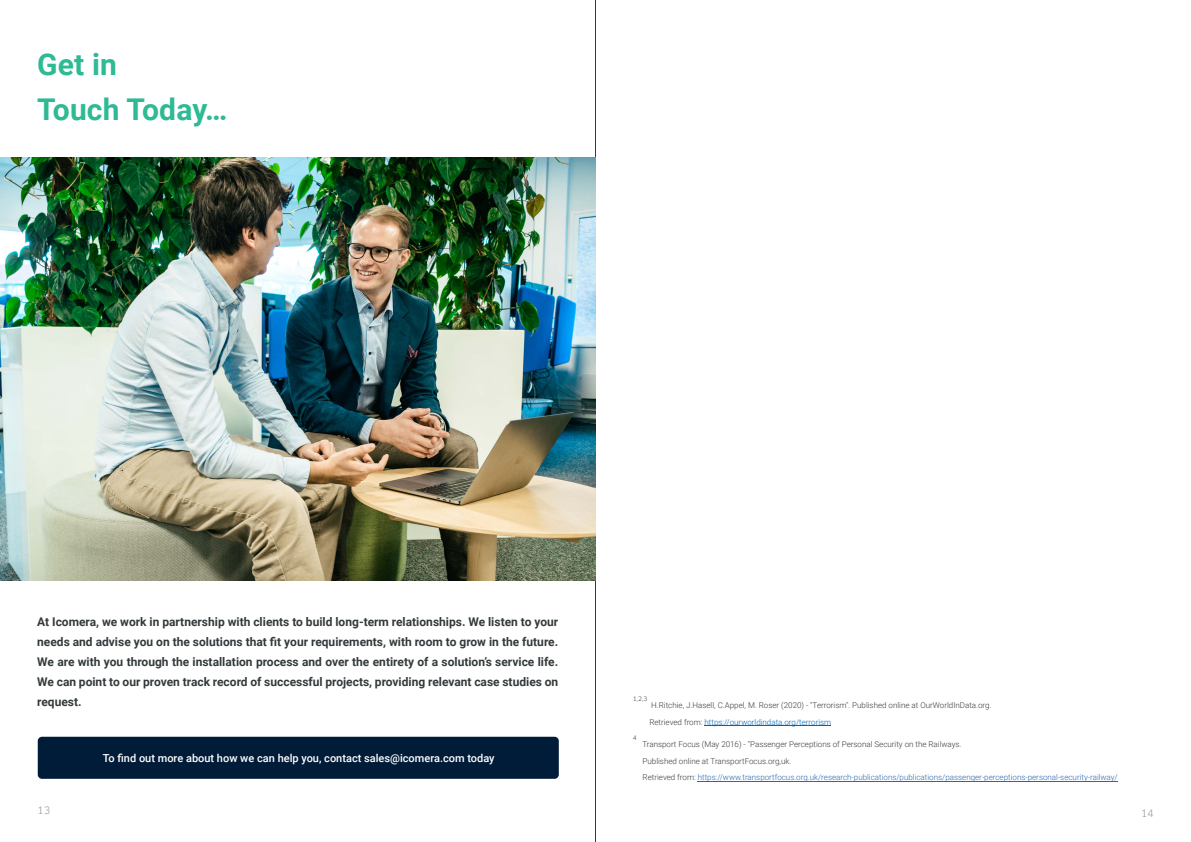
<style>
.page{position:relative;width:1191px;height:842px;background:#fff}
.page>*{position:absolute;margin:0;border:0;box-sizing:border-box;transform-origin:0 0}
.t1{font:700 30px/45px "Roboto";letter-spacing:.005em;color:#2dba95}
.t2{font:700 12px/20px "Roboto";color:#343a3c;text-align:justify}
.t3{font:500 11px "Roboto";color:#fff}
.t4{font:10px "Clan OT";color:#939598}
.t5{font:300 8px/16.6px "Roboto";color:#363a3b}
.t6{font:6px "Clan OT";color:#363a3b}
.s1{color:#0166b3}
.s2{color:#2965b1}
</style>
<div class="page">
<hr style="left:704px;top:725px;width:127px;height:1px;background:#0166b3">
<hr style="left:698px;top:781px;width:419px;height:1px;background:#2965b1">
<hr style="left:595px;top:0;width:1px;height:842px;background:#363a3b">
<div style="left:38px;top:737px;width:521px;height:42px;background:#001c38;border-radius:4px"></div>
<img style="left:0;top:158px;width:595px;height:422px">
<h1 class="t1" style="left:37px;top:45px;width:192px">Get in<br>Touch Today…</h1>
<p class="t2" style="left:37px;top:613px;width:522px">At Icomera, we work in partnership with clients to build long-term relationships. We listen to your needs and advise you on the solutions that fit your requirements, with room to grow in the future.<br>We are with you through the installation process and over the entirety of a solution’s service life.<br>We can point to our proven track record of successful projects, providing relevant case studies on request.</p>
<p class="t4" style="left:37px;top:806px;width:15px">13</p>
<h3 class="t3" style="left:103px;top:754px;width:393px">To find out more about how we can help you, contact sales@icomera.com today</h3>
<p class="t6" style="left:632px;top:697px;width:16px">1,2,3</p>
<p class="t5" style="left:649px;top:698px;width:344px">H.Ritchie, J.Hasell, C.Appel, M. Roser (2020) - "Terrorism". Published online at OurWorldInData.org.<br>Retrieved from: <span class="s1">https://ourworldindata.org/terrorism</span></p>
<p class="t6" style="left:632px;top:735px;width:5px">4</p>
<p class="t5" style="left:642px;top:737px;width:477px">Transport Focus (May 2016) - "Passenger Perceptions of Personal Security on the Railways.<br>Published online at TransportFocus.org,uk.<br>Retrieved from: <span class="s2">https://www.transportfocus.org.uk/research-publications/publications/passenger-perceptions-personal-security-railway/</span></p>
<p class="t4" style="left:1140px;top:809px;width:15px">14</p>
</div>
